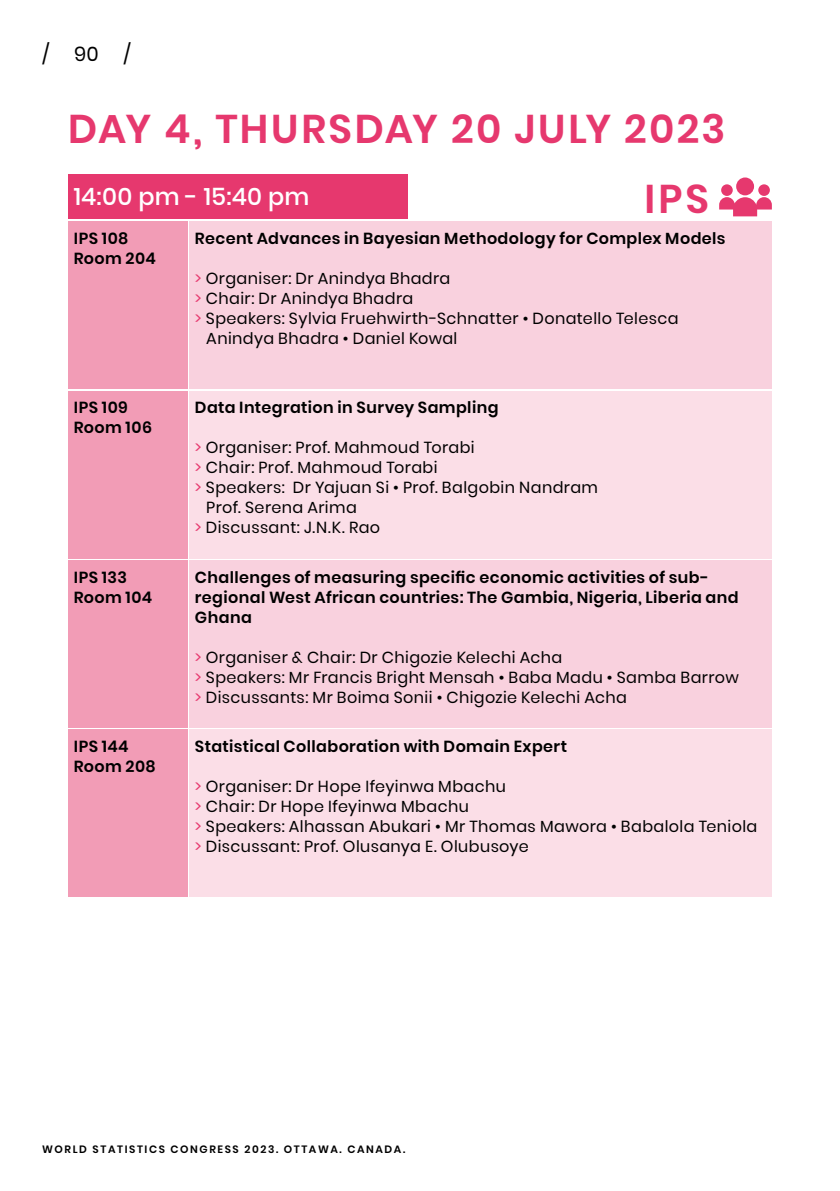
<style>
.page{position:relative;width:840px;height:1191px;background:#fff}
.page>*{position:absolute;margin:0;border:0;box-sizing:border-box;transform-origin:0 0}
.t1{font:600 40px "Poppins";letter-spacing:.06em;color:#e6386e}
.t2{font:500 24px "Poppins";letter-spacing:.01em;color:#fff}
.t3{font:20px "Poppins";color:#000}
.t4{font:16px/20px "Poppins";letter-spacing:.025em;color:#000}
.t5{font:600 16px/20px "Poppins";letter-spacing:.025em;color:#000}
.t6{font:600 10.6px "Poppins";letter-spacing:.15em;color:#000}
.s1{color:#e6386e}
</style>
<div class="page">
<div style="left:189px;top:221px;width:582px;height:168px;background:#f9d1de"></div>
<div style="left:68px;top:221px;width:119px;height:168px;background:#f29cb6"></div>
<div style="left:189px;top:391px;width:582px;height:167px;background:#fbdee7"></div>
<div style="left:68px;top:391px;width:119px;height:167px;background:#f29cb6"></div>
<div style="left:189px;top:560px;width:582px;height:167px;background:#f9d1de"></div>
<div style="left:68px;top:560px;width:119px;height:167px;background:#f29cb6"></div>
<div style="left:189px;top:729px;width:582px;height:168px;background:#fbdee7"></div>
<div style="left:68px;top:729px;width:119px;height:168px;background:#f29cb6"></div>
<svg style="left:719px;top:177px;width:52px;height:39px"></svg>
<div style="left:68px;top:174px;width:340px;height:45px;background:#e6386e"></div>
<p class="t3" style="left:42px;top:40px;width:90px">/ 90 /</p>
<h1 class="t1" style="left:68px;top:101px;width:658px">DAY 4, THURSDAY 20 JULY 2023</h1>
<h2 class="t2" style="left:74px;top:180px;width:237px">14:00 pm - 15:40 pm</h2>
<h1 class="t1" style="left:644px;top:171px;width:66px">IPS</h1>
<p class="t5" style="left:74px;top:228px;width:84px">IPS 108<br>Room 204</p>
<p class="t5" style="left:195px;top:228px;width:532px">Recent Advances in Bayesian Methodology for Complex Models</p>
<p class="t4" style="left:195px;top:268px;width:257px"><span class="s1">&gt;</span> Organiser: Dr Anindya Bhadra</p>
<p class="t4" style="left:195px;top:288px;width:220px"><span class="s1">&gt;</span> Chair: Dr Anindya Bhadra</p>
<p class="t4" style="left:195px;top:308px;width:485px"><span class="s1">&gt;</span> Speakers: Sylvia Fruehwirth-Schnatter • Donatello Telesca</p>
<p class="t4" style="left:206px;top:328px;width:252px">Anindya Bhadra • Daniel Kowal</p>
<p class="t5" style="left:74px;top:398px;width:80px">IPS 109<br>Room 106</p>
<p class="t5" style="left:195px;top:398px;width:305px">Data Integration in Survey Sampling</p>
<p class="t4" style="left:195px;top:438px;width:281px"><span class="s1">&gt;</span> Organiser: Prof. Mahmoud Torabi</p>
<p class="t4" style="left:195px;top:458px;width:244px"><span class="s1">&gt;</span> Chair: Prof. Mahmoud Torabi</p>
<p class="t4" style="left:195px;top:478px;width:404px"><span class="s1">&gt;</span> Speakers: Dr Yajuan Si • Prof. Balgobin Nandram</p>
<p class="t4" style="left:206px;top:498px;width:152px">Prof. Serena Arima</p>
<p class="t4" style="left:195px;top:518px;width:187px"><span class="s1">&gt;</span> Discussant: J.N.K. Rao</p>
<p class="t5" style="left:74px;top:567px;width:80px">IPS 133<br>Room 104</p>
<p class="t5" style="left:195px;top:567px;width:545px">Challenges of measuring specific economic activities of sub&shy;regional West African countries: The Gambia, Nigeria, Liberia and<br>Ghana</p>
<p class="t4" style="left:195px;top:647px;width:545px"><span class="s1">&gt;</span> Organiser &amp; Chair: Dr Chigozie Kelechi Acha<br><span class="s1">&gt;</span> Speakers: Mr Francis Bright Mensah • Baba Madu • Samba Barrow <span class="s1">&gt;</span> Discussants: Mr Boima Sonii • Chigozie Kelechi Acha</p>
<p class="t5" style="left:74px;top:736px;width:83px">IPS 144<br>Room 208</p>
<p class="t5" style="left:195px;top:736px;width:373px">Statistical Collaboration with Domain Expert</p>
<p class="t4" style="left:195px;top:776px;width:563px"><span class="s1">&gt;</span> Organiser: Dr Hope Ifeyinwa Mbachu<br><span class="s1">&gt;</span> Chair: Dr Hope Ifeyinwa Mbachu<br><span class="s1">&gt;</span> Speakers: Alhassan Abukari • Mr Thomas Mawora • Babalola Teniola <span class="s1">&gt;</span> Discussant: Prof. Olusanya E. Olubusoye</p>
<p class="t6" style="left:42px;top:1142px;width:364px">WORLD STATISTICS CONGRESS 2023. OTTAWA. CANADA.</p>
</div>
